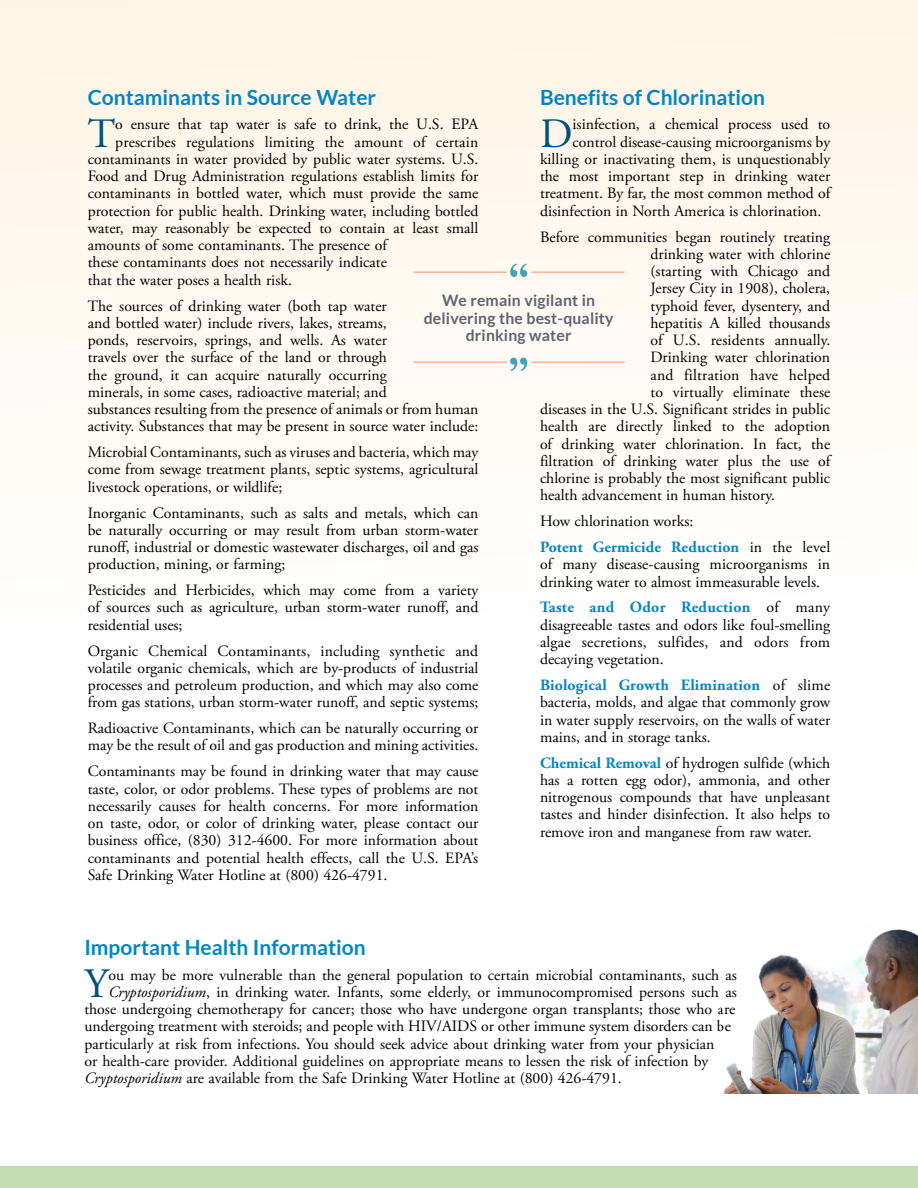
<style>
.page{position:relative;width:918px;height:1188px;background:#fff}
.page>*{position:absolute;margin:0;border:0;box-sizing:border-box;transform-origin:0 0}
.Initial_Cap{font:41.7px "Adobe Garamond Pro";color:#00527a}
.Article_Headline-19{font:700 21px "Lato";color:#0087c6}
.First_Paragraph{font:15.75px/17.2px "Adobe Garamond Pro";color:#000;text-align:justify}
.Initial_Cap-2{font:15.75px "Adobe Garamond Pro";color:#000}
.Paragraphs{font:700 15.75px/17.2px "Lato";letter-spacing:.01em;color:#5e6472;text-align:center}
.s1{font-weight:700;color:#0087c6}
.s2{font-style:italic}
</style>
<div class="page">
<div style="left:0;top:1166px;width:918px;height:22px;background:#c4dcb1"></div>
<div style="left:0;top:0;width:918px;height:634px;background:#fff9f2"></div>
<hr style="left:414px;top:271px;width:93px;height:2px;background:#f9b49b">
<hr style="left:531px;top:271px;width:94px;height:2px;background:#f9b49b">
<hr style="left:414px;top:361px;width:93px;height:2px;background:#f9b49b">
<hr style="left:531px;top:361px;width:94px;height:2px;background:#f9b49b">
<svg style="left:510px;top:264px;width:17px;height:13px"></svg>
<svg style="left:510px;top:358px;width:17px;height:13px"></svg>
<img style="left:723px;top:929px;width:195px;height:164px">
<p class="Article_Headline-19" style="left:540px;top:85px;width:227px">Benefits of Chlorination</p>
<p class="Initial_Cap" style="left:540px;top:108px;width:34px">D</p>
<p class="Initial_Cap-2" style="left:573px;top:115px;width:259px">isinfection, a chemical process used to</p>
<p class="Article_Headline-19" style="left:88px;top:85px;width:290px">Contaminants in Source Water</p>
<p class="Initial_Cap" style="left:88px;top:108px;width:29px">T</p>
<p class="Initial_Cap-2" style="left:115px;top:115px;width:365px">o ensure that tap water is safe to drink, the U.S. EPA</p>
<p class="Initial_Cap-2" style="left:573px;top:132px;width:259px">control disease-causing microorganisms by</p>
<p class="Initial_Cap-2" style="left:540px;top:149px;width:292px">killing or inactivating them, is unquestionably</p>
<p class="Initial_Cap-2" style="left:540px;top:167px;width:292px">the most important step in drinking water</p>
<p class="Initial_Cap-2" style="left:540px;top:184px;width:292px">treatment. By far, the most common method of</p>
<p class="Initial_Cap-2" style="left:540px;top:201px;width:283px">disinfection in North America is chlorination.</p>
<p class="First_Paragraph" style="left:540px;top:228px;width:292px">Before communities began routinely treating</p>
<p class="First_Paragraph" style="left:651px;top:246px;width:181px">drinking water with chlorine</p>
<p class="First_Paragraph" style="left:651px;top:263px;width:181px">(starting with Chicago and</p>
<p class="First_Paragraph" style="left:651px;top:280px;width:181px">Jersey City in 1908), cholera,</p>
<p class="First_Paragraph" style="left:651px;top:297px;width:181px">typhoid fever, dysentery, and</p>
<p class="First_Paragraph" style="left:651px;top:315px;width:181px">hepatitis A killed thousands</p>
<p class="First_Paragraph" style="left:651px;top:332px;width:181px">of U.S. residents annually.</p>
<p class="First_Paragraph" style="left:651px;top:349px;width:181px">Drinking water chlorination</p>
<p class="First_Paragraph" style="left:651px;top:366px;width:181px">and filtration have helped</p>
<p class="First_Paragraph" style="left:651px;top:384px;width:181px">to virtually eliminate these</p>
<p class="First_Paragraph" style="left:540px;top:401px;width:292px">diseases in the U.S. Significant strides in public</p>
<p class="First_Paragraph" style="left:540px;top:418px;width:292px">health are directly linked to the adoption</p>
<p class="First_Paragraph" style="left:540px;top:435px;width:292px">of drinking water chlorination. In fact, the</p>
<p class="First_Paragraph" style="left:540px;top:453px;width:292px">filtration of drinking water plus the use of</p>
<p class="First_Paragraph" style="left:540px;top:470px;width:292px">chlorine is probably the most significant public</p>
<p class="First_Paragraph" style="left:540px;top:487px;width:237px">health advancement in human history.</p>
<p class="First_Paragraph" style="left:540px;top:513px;width:155px">How chlorination works:</p>
<p class="First_Paragraph" style="left:540px;top:539px;width:292px"><span class="s1">Potent Germicide Reduction</span> in the level of many disease-causing microorganisms in drinking water to almost immeasurable levels.</p>
<p class="First_Paragraph" style="left:540px;top:599px;width:292px"><span class="s1">Taste and Odor Reduction</span> of many disagreeable tastes and odors like foul-smelling algae secretions, sulfides, and odors from decaying vegetation.</p>
<p class="First_Paragraph" style="left:540px;top:677px;width:292px"><span class="s1">Biological Growth Elimination</span> of slime bacteria, molds, and algae that commonly grow in water supply reservoirs, on the walls of water mains, and in storage tanks.</p>
<p class="First_Paragraph" style="left:540px;top:755px;width:292px"><span class="s1">Chemical Removal</span> of hydrogen sulfide (which has a rotten egg odor), ammonia, and other nitrogenous compounds that have unpleasant tastes and hinder disinfection. It also helps to remove iron and manganese from raw water.</p>
<p class="Initial_Cap-2" style="left:115px;top:132px;width:364px">prescribes regulations limiting the amount of certain</p>
<p class="Initial_Cap-2" style="left:88px;top:149px;width:392px">contaminants in water provided by public water systems. U.S.</p>
<p class="Initial_Cap-2" style="left:88px;top:167px;width:392px">Food and Drug Administration regulations establish limits for</p>
<p class="Initial_Cap-2" style="left:88px;top:184px;width:392px">contaminants in bottled water, which must provide the same</p>
<p class="Initial_Cap-2" style="left:88px;top:201px;width:392px">protection for public health. Drinking water, including bottled</p>
<p class="Initial_Cap-2" style="left:88px;top:218px;width:392px">water, may reasonably be expected to contain at least small</p>
<p class="Initial_Cap-2" style="left:88px;top:236px;width:301px">amounts of some contaminants. The presence of</p>
<p class="Initial_Cap-2" style="left:88px;top:253px;width:301px">these contaminants does not necessarily indicate</p>
<p class="Initial_Cap-2" style="left:88px;top:270px;width:206px">that the water poses a health risk.</p>
<p class="First_Paragraph" style="left:88px;top:297px;width:392px;text-align:left">The sources of drinking water (both tap water<br>and bottled water) include rivers, lakes, streams,<br>ponds, reservoirs, springs, and wells. As water<br>travels over the surface of the land or through<br>the ground, it can acquire naturally occurring<br>minerals, in some cases, radioactive material; and<br>substances resulting from the presence of animals or from human activity. Substances that may be present in source water include:</p>
<p class="First_Paragraph" style="left:88px;top:444px;width:392px">Microbial Contaminants, such as viruses and bacteria, which may come from sewage treatment plants, septic systems, agricultural livestock operations, or wildlife;</p>
<p class="First_Paragraph" style="left:88px;top:505px;width:392px">Inorganic Contaminants, such as salts and metals, which can be naturally occurring or may result from urban storm-water runoff, industrial or domestic wastewater discharges, oil and gas production, mining, or farming;</p>
<p class="First_Paragraph" style="left:88px;top:582px;width:392px">Pesticides and Herbicides, which may come from a variety of sources such as agriculture, urban storm-water runoff, and residential uses;</p>
<p class="First_Paragraph" style="left:88px;top:643px;width:392px">Organic Chemical Contaminants, including synthetic and volatile organic chemicals, which are by-products of industrial processes and petroleum production, and which may also come from gas stations, urban storm-water runoff, and septic systems;</p>
<p class="First_Paragraph" style="left:88px;top:720px;width:392px">Radioactive Contaminants, which can be naturally occurring or may be the result of oil and gas production and mining activities.</p>
<p class="First_Paragraph" style="left:88px;top:763px;width:392px">Contaminants may be found in drinking water that may cause taste, color, or odor problems. These types of problems are not necessarily causes for health concerns. For more information on taste, odor, or color of drinking water, please contact our business office, (830) 312-4600. For more information about contaminants and potential health effects, call the U.S. EPA’s Safe Drinking Water Hotline at (800) 426-4791.</p>
<p class="Paragraphs" style="left:424px;top:292px;width:191px">We remain vigilant in delivering the best-quality drinking water</p>
<p class="Article_Headline-19" style="left:84px;top:935px;width:283px">Important Health Information</p>
<p class="Initial_Cap" style="left:84px;top:959px;width:25px">Y</p>
<p class="Initial_Cap-2" style="left:108px;top:965px;width:630px">ou may be more vulnerable than the general population to certain microbial contaminants, such as</p>
<p class="Initial_Cap-2" style="left:108px;top:982px;width:630px"><span class="s2">Cryptosporidium</span>, in drinking water. Infants, some elderly, or immunocompromised persons such as</p>
<p class="Initial_Cap-2" style="left:84px;top:1000px;width:653px">those undergoing chemotherapy for cancer; those who have undergone organ transplants; those who are</p>
<p class="Initial_Cap-2" style="left:84px;top:1017px;width:648px">undergoing treatment with steroids; and people with HIV/AIDS or other immune system disorders can be</p>
<p class="Initial_Cap-2" style="left:84px;top:1034px;width:632px">particularly at risk from infections. You should seek advice about drinking water from your physician</p>
<p class="Initial_Cap-2" style="left:84px;top:1051px;width:626px">or health-care provider. Additional guidelines on appropriate means to lessen the risk of infection by</p>
<p class="Initial_Cap-2" style="left:84px;top:1069px;width:539px"><span class="s2">Cryptosporidium</span> are available from the Safe Drinking Water Hotline at (800) 426-4791.</p>
</div>
